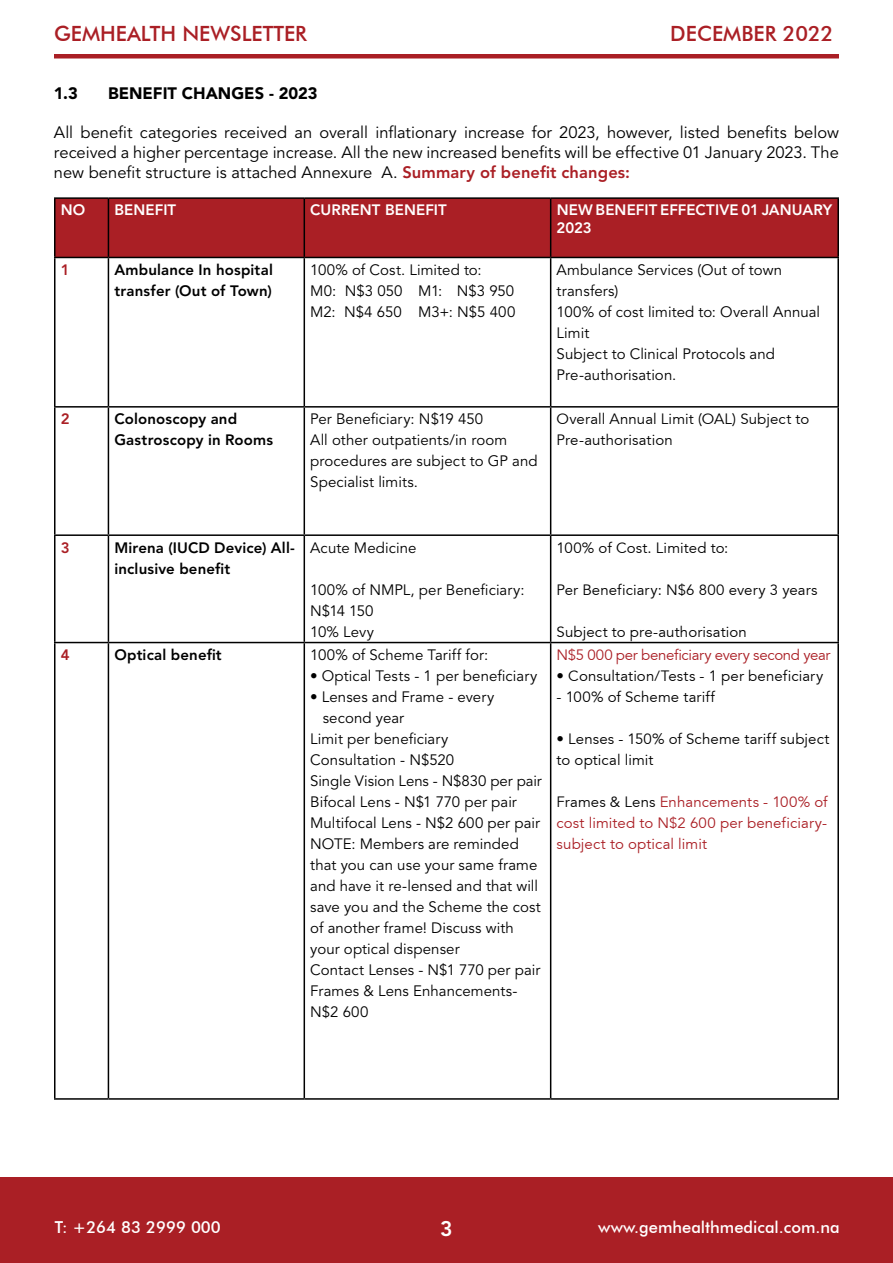
<style>
.page{position:relative;width:893px;height:1263px;background:#fff}
.page>*{position:absolute;margin:0;border:0;box-sizing:border-box;transform-origin:0 0}
.t1{font:500 21px "Futura BT";color:#aa1f25}
.t2{font:800 21px "Avenir LT Std";color:#fff}
.t3{font:16.5px/19.8px "Avenir LT Std";color:#000;text-align:justify}
.t4{font:500 16.5px "Futura BT";color:#fff}
.t5{font:900 16.5px "Avenir LT Std";color:#000}
.t6{font:15px/21px "Avenir LT Std";letter-spacing:.005em;color:#000}
.t7{font:15px/21px "Avenir";letter-spacing:.005em;color:#000}
.t8{font:800 15px/21px "Avenir LT Std";letter-spacing:.01em;color:#000}
.t9{font:15px/21px "Avenir";color:#aa1f25;text-align:justify}
.t10{font:800 15px "Avenir LT Std";letter-spacing:.005em;color:#fff}
.t11{font:15px "Avenir";letter-spacing:-.02em;color:#aa1f25}
.t12{font:800 15px "Avenir LT Std";color:#aa1f25}
.s1{font-weight:800;color:#aa1f25}
.s2{font-family:"Avenir LT Std"}
.s3{color:#000}
</style>
<div class="page">
<div style="left:0;top:1177px;width:893px;height:86px;background:#aa1f25"></div>
<div style="left:54px;top:54px;width:785px;height:5px;background:#aa1f25"></div>
<div style="left:56px;top:199px;width:781px;height:58px;background:#aa1f25"></div>
<hr style="left:54px;top:197px;width:54px;height:2px;background:#000">
<hr style="left:54px;top:199px;width:2px;height:58px;background:#000">
<hr style="left:108px;top:197px;width:196px;height:2px;background:#000">
<hr style="left:108px;top:199px;width:1px;height:58px;background:#000">
<hr style="left:304px;top:197px;width:247px;height:2px;background:#000">
<hr style="left:304px;top:199px;width:1px;height:58px;background:#000">
<hr style="left:551px;top:197px;width:288px;height:2px;background:#000">
<hr style="left:550px;top:199px;width:1px;height:58px;background:#000">
<hr style="left:837px;top:199px;width:2px;height:58px;background:#000">
<hr style="left:54px;top:257px;width:54px;height:1px;background:#000">
<hr style="left:54px;top:258px;width:2px;height:148px;background:#000">
<hr style="left:108px;top:257px;width:196px;height:1px;background:#000">
<hr style="left:108px;top:258px;width:1px;height:148px;background:#000">
<hr style="left:304px;top:257px;width:247px;height:1px;background:#000">
<hr style="left:304px;top:258px;width:1px;height:148px;background:#000">
<hr style="left:551px;top:257px;width:288px;height:1px;background:#000">
<hr style="left:550px;top:258px;width:1px;height:148px;background:#000">
<hr style="left:837px;top:258px;width:2px;height:148px;background:#000">
<hr style="left:54px;top:406px;width:54px;height:2px;background:#000">
<hr style="left:54px;top:408px;width:2px;height:126px;background:#000">
<hr style="left:108px;top:406px;width:196px;height:2px;background:#000">
<hr style="left:108px;top:408px;width:1px;height:126px;background:#000">
<hr style="left:304px;top:406px;width:247px;height:2px;background:#000">
<hr style="left:304px;top:408px;width:1px;height:126px;background:#000">
<hr style="left:551px;top:406px;width:288px;height:2px;background:#000">
<hr style="left:550px;top:408px;width:1px;height:126px;background:#000">
<hr style="left:837px;top:408px;width:2px;height:126px;background:#000">
<hr style="left:54px;top:534px;width:54px;height:2px;background:#000">
<hr style="left:54px;top:536px;width:2px;height:106px;background:#000">
<hr style="left:108px;top:534px;width:196px;height:2px;background:#000">
<hr style="left:108px;top:536px;width:1px;height:106px;background:#000">
<hr style="left:304px;top:534px;width:247px;height:2px;background:#000">
<hr style="left:304px;top:536px;width:1px;height:106px;background:#000">
<hr style="left:551px;top:534px;width:288px;height:2px;background:#000">
<hr style="left:550px;top:536px;width:1px;height:106px;background:#000">
<hr style="left:837px;top:536px;width:2px;height:106px;background:#000">
<hr style="left:54px;top:642px;width:54px;height:1px;background:#000">
<hr style="left:54px;top:643px;width:2px;height:455px;background:#000">
<hr style="left:108px;top:642px;width:196px;height:1px;background:#000">
<hr style="left:108px;top:643px;width:1px;height:455px;background:#000">
<hr style="left:304px;top:642px;width:247px;height:1px;background:#000">
<hr style="left:304px;top:643px;width:1px;height:455px;background:#000">
<hr style="left:551px;top:642px;width:288px;height:1px;background:#000">
<hr style="left:550px;top:643px;width:1px;height:455px;background:#000">
<hr style="left:837px;top:643px;width:2px;height:455px;background:#000">
<hr style="left:54px;top:1098px;width:54px;height:2px;background:#000">
<hr style="left:108px;top:1098px;width:196px;height:2px;background:#000">
<hr style="left:304px;top:1098px;width:247px;height:2px;background:#000">
<hr style="left:551px;top:1098px;width:288px;height:2px;background:#000">
<h1 class="t1" style="left:54px;top:21px;width:255px">GEMHEALTH NEWSLETTER</h1>
<h1 class="t1" style="left:670px;top:21px;width:165px">DECEMBER 2022</h1>
<p class="t5" style="left:54px;top:83px;width:25px">1.3</p>
<p class="t5" style="left:108px;top:83px;width:211px">BENEFIT CHANGES - 2023</p>
<p class="t3" style="left:54px;top:123px;width:786px">All benefit categories received an overall inflationary increase for 2023, however, listed benefits below received a higher percentage increase. All the new increased benefits will be effective 01 January 2023. The new benefit structure is attached Annexure A. <span class="s1">Summary of benefit changes:</span></p>
<p class="t10" style="left:61px;top:201px;width:26px">NO</p>
<p class="t10" style="left:114px;top:201px;width:21px">Bene</p>
<p class="t10" style="left:155px;top:201px;width:20px">fit</p>
<p class="t10" style="left:310px;top:201px;width:32px">Current</p>
<p class="t10" style="left:385px;top:201px;width:21px">Bene</p>
<p class="t10" style="left:425px;top:201px;width:20px">fit</p>
<p class="t10" style="left:557px;top:201px;width:60px">New Bene</p>
<p class="t10" style="left:636px;top:201px;width:198px">fit Effective 01 Jan uary</p>
<p class="t10" style="left:557px;top:219px;width:37px">2023</p>
<p class="t12" style="left:61px;top:261px;width:10px">1</p>
<p class="t8" style="left:114px;top:259px;width:160px">Ambulance In hospital transfer (Out of Town)</p>
<p class="t6" style="left:310px;top:260px;width:207px">100% of Cost. Limited to:<br>M0: N$3 050 M1: N$3 950<br>M2: N$4 650 M3+: N$5 400</p>
<p class="t6" style="left:557px;top:260px;width:265px">Ambulance Services (Out of town transfers)<br>100% of cost limited to: Overall Annual<br>Limit<br>Subject to Clinical Protocols and<br>Pre-authorisation.</p>
<p class="t12" style="left:61px;top:410px;width:10px">2</p>
<p class="t8" style="left:114px;top:408px;width:160px">Colonoscopy and<br>Gastroscopy in Rooms</p>
<p class="t6" style="left:310px;top:409px;width:229px">Per Beneficiary: N$19 450<br>All other outpatients/in room procedures are subject to GP and<br>Specialist limits.</p>
<p class="t7" style="left:557px;top:409px;width:254px">Overall Annual Limit (OAL) Subject to<br>Pre-authorisation</p>
<p class="t12" style="left:61px;top:538px;width:10px">3</p>
<p class="t8" style="left:114px;top:537px;width:182px">M irena (IUCD Device) All&shy;inclusive benefit</p>
<p class="t6" style="left:310px;top:537px;width:108px">Acute Medicine</p>
<p class="t6" style="left:310px;top:579px;width:216px">100% of NMPL, per Beneficiary:<br>N$14 150<br>10% Levy</p>
<p class="t12" style="left:61px;top:646px;width:10px">4</p>
<p class="t8" style="left:114px;top:644px;width:109px">Optical benefit</p>
<p class="t6" style="left:310px;top:645px;width:180px">100% of Scheme Tariff for:</p>
<p class="t6" style="left:310px;top:666px;width:229px">• Optical Tests - 1 per beneficiary</p>
<p class="t6" style="left:310px;top:687px;width:186px">• Lenses and Frame - every</p>
<p class="t6" style="left:323px;top:708px;width:83px">second year</p>
<p class="t6" style="left:310px;top:729px;width:140px">Limit per beneficiary</p>
<p class="t6" style="left:310px;top:750px;width:145px">Consultation - N$520</p>
<p class="t6" style="left:310px;top:771px;width:233px">Single Vision Lens - N$830 per pair</p>
<p class="t6" style="left:310px;top:792px;width:208px">Bifocal Lens - N$1 770 per pair</p>
<p class="t6" style="left:310px;top:813px;width:231px">Multifocal Lens - N$2 600 per pair</p>
<p class="t6" style="left:310px;top:834px;width:210px">NOTE: Members are reminded</p>
<p class="t6" style="left:310px;top:855px;width:229px">that you can use your same frame</p>
<p class="t6" style="left:310px;top:876px;width:229px">and have it re-lensed and that will</p>
<p class="t6" style="left:310px;top:897px;width:232px">save you and the Scheme the cost</p>
<p class="t6" style="left:310px;top:918px;width:205px">of another frame! Discuss with</p>
<p class="t6" style="left:310px;top:939px;width:151px">your optical dispenser</p>
<p class="t6" style="left:310px;top:960px;width:232px">Contact Lenses - N$1 770 per pair</p>
<p class="t6" style="left:310px;top:981px;width:209px">Frames &amp; Lens Enhancements-</p>
<p class="t6" style="left:310px;top:1002px;width:60px">N$2 600</p>
<p class="t7" style="left:557px;top:537px;width:173px">100% of Cost. Limited to:</p>
<p class="t7" style="left:557px;top:579px;width:262px">Per Beneficiary: N$6 800 every 3 years</p>
<p class="t7" style="left:557px;top:621px;width:192px">Subject to pre-authorisation</p>
<p class="t11" style="left:557px;top:646px;width:275px">N$5 000 per beneficiary every second year</p>
<p class="t7" style="left:557px;top:666px;width:268px"><span class="s2">•</span> Consultation/Tests - 1 per beneficiary</p>
<p class="t7" style="left:557px;top:687px;width:160px">- 100% of Scheme tariff</p>
<p class="t7" style="left:557px;top:729px;width:274px"><span class="s2">•</span> Lenses - 150% of Scheme tariff subject to optical limit</p>
<p class="t9" style="left:557px;top:792px;width:273px"><span class="s3">Frames &amp; Lens</span> Enhancements - 100% of cost limited to N$2 600 per beneficiary&shy;subject to optical limit</p>
<p class="t4" style="left:55px;top:1217px;width:168px">T: +264 83 2999 000</p>
<p class="t4" style="left:598px;top:1217px;width:243px">www.gemhealthmedical.com.na</p>
<h1 class="t2" style="left:440px;top:1216px;width:14px">3</h1>
</div>
